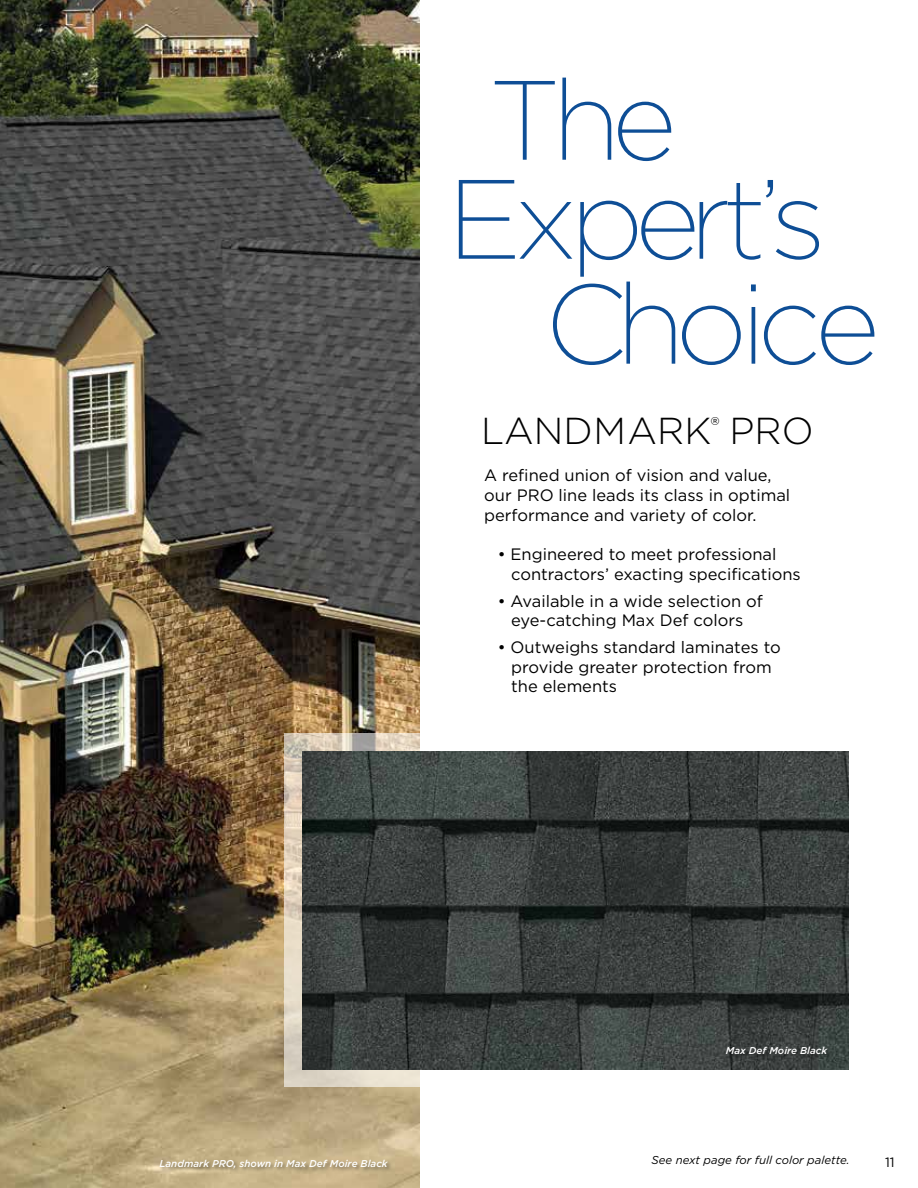
<style>
.page{position:relative;width:918px;height:1188px;background:#fff}
.page>*{position:absolute;margin:0;border:0;box-sizing:border-box;transform-origin:0 0}
.t1{font:200 112.5px "Gotham";letter-spacing:-.07em;color:#0e4e96}
.t2{font:300 37.5px "Gotham";color:#000}
.t3{font:16.5px/19.8px "Gotham";color:#000}
.t4{font:13.5px "Gotham";color:#000}
.t5{font:italic 11.4px "Gotham";color:#000}
.t6{font:italic 500 9.9px "Gotham";color:#fff}
</style>
<div class="page">
<img style="left:0;top:0;width:419px;height:1188px">
<svg style="left:285px;top:734px;width:353px;height:353px"></svg>
<img style="left:302px;top:752px;width:546px;height:317px">
<div style="left:158px;top:1159px;width:235px;height:16px;background:#000;opacity:.4"></div>
<div style="left:725px;top:1046px;width:108px;height:14px;background:#000;opacity:.4"></div>
<h1 class="t1" style="left:491px;top:50px;width:188px">The</h1>
<h1 class="t1" style="left:447px;top:149px;width:381px">Expert’s</h1>
<h1 class="t1" style="left:545px;top:254px;width:337px">Choice</h1>
<h2 class="t2" style="left:481px;top:407px;width:334px">LANDMARK<sup>®</sup> PRO</h2>
<p class="t3" style="left:484px;top:465px;width:308px">A refined union of vision and value, our PRO line leads its class in optimal performance and variety of color.</p>
<p class="t3" style="left:511px;top:544px;width:291px;text-indent:-13px">• Engineered to meet professional contractors’ exacting specifications</p>
<p class="t3" style="left:498px;top:590px;width:267px;text-align:center">• Available in a wide selection of eye-catching Max Def colors</p>
<p class="t3" style="left:511px;top:637px;width:271px;text-indent:-13px">• Outweighs standard laminates to provide greater protection from the elements</p>
<p class="t6" style="left:726px;top:1044px;width:103px">Max Def Moire Black</p>
<p class="t6" style="left:159px;top:1157px;width:230px">Landmark PRO, shown in Max Def Moire Black</p>
<p class="t5" style="left:652px;top:1153px;width:199px">See next page for full color palette.</p>
<p class="t4" style="left:885px;top:1153px;width:11px">11</p>
</div>
